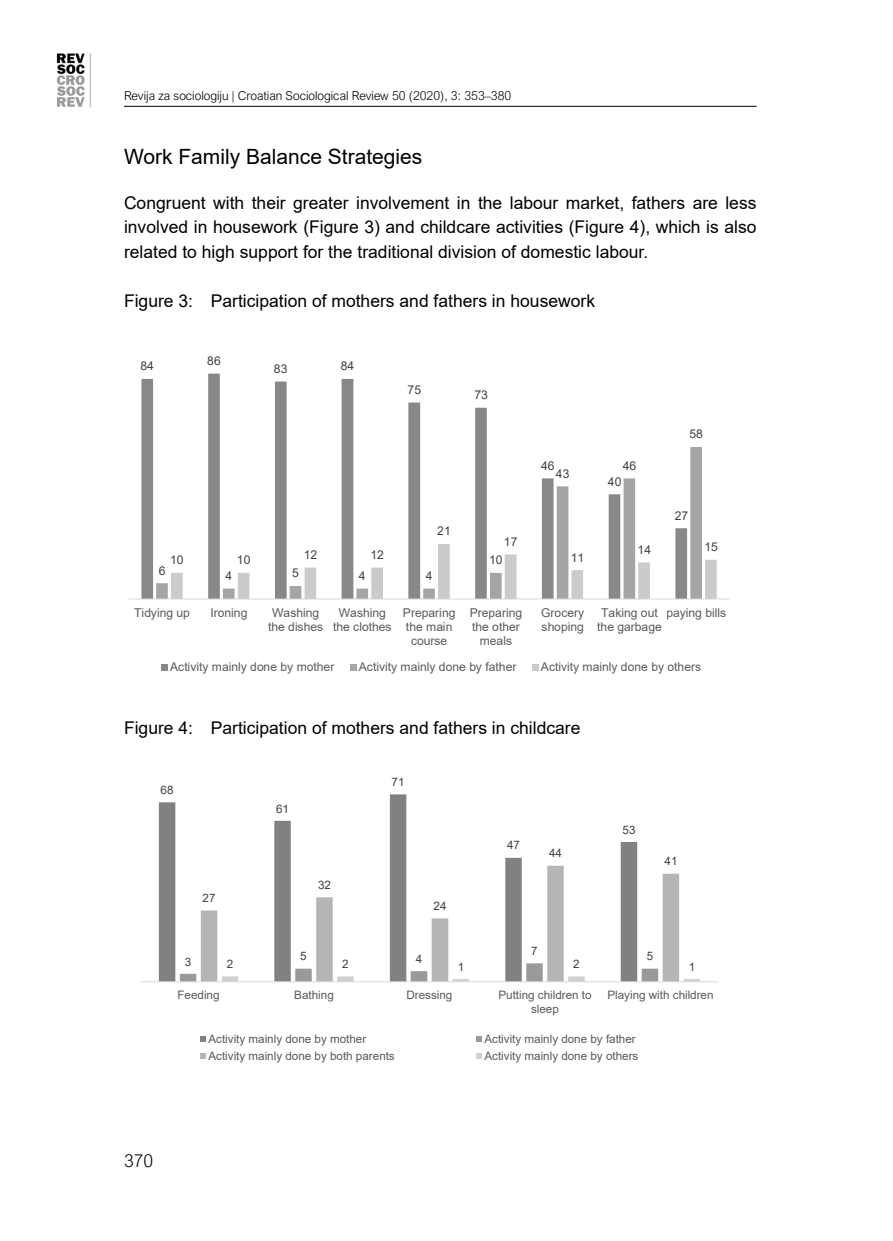
<style>
.page{position:relative;width:893px;height:1241px;background:#fff}
.page>*{position:absolute;margin:0;border:0;box-sizing:border-box;transform-origin:0 0}
._1_naslov_2_razina{font:21px "Arial";color:#000}
._1_tekst_PRVI_paragr{font:17.5px/24.5px "Arial";color:#000;text-align:justify}
._1_slika_naslov{font:17.5px "Arial";color:#000}
.t1{font:300 17.5px "Arial Nova";color:#000}
.t2{font:300 12.25px "Arial Nova";color:#000}
.t3{font:12.08px/14px "Arial";letter-spacing:.005em;color:#595959;text-align:center}
.t4{font:12.08px "Arial";letter-spacing:.005em;color:#404040}
.t5{font:11.72px/13.3px "Arial";letter-spacing:.005em;color:#595959;text-align:center}
.t6{font:11.72px "Arial";letter-spacing:.005em;color:#404040}
</style>
<div class="page">
<hr style="left:124px;top:106px;width:632px;height:1px;background:#000">
<img style="left:56px;top:52px;width:35px;height:56px">
<svg style="left:141px;top:373px;width:346px;height:225px"></svg>
<svg style="left:156px;top:447px;width:546px;height:151px"></svg>
<svg style="left:171px;top:544px;width:546px;height:54px"></svg>
<hr style="left:129px;top:598px;width:600px;height:1px;background:#d9d9d9">
<div style="left:161px;top:664px;width:7px;height:6px;background:#888"></div>
<svg style="left:350px;top:664px;width:6px;height:6px"></svg>
<svg style="left:532px;top:664px;width:6px;height:6px"></svg>
<svg style="left:159px;top:794px;width:478px;height:187px"></svg>
<svg style="left:201px;top:865px;width:478px;height:98px"></svg>
<svg style="left:180px;top:963px;width:520px;height:18px"></svg>
<hr style="left:141px;top:981px;width:577px;height:1px;background:#d9d9d9">
<svg style="left:200px;top:1036px;width:6px;height:6px"></svg>
<svg style="left:476px;top:1036px;width:6px;height:6px"></svg>
<svg style="left:200px;top:1053px;width:6px;height:5px"></svg>
<svg style="left:476px;top:1053px;width:6px;height:5px"></svg>
<p class="t2" style="left:124px;top:89px;width:389px">Revija za sociologiju | Croatian Sociological Review 50 (2020), 3: 353–380</p>
<p class="_1_naslov_2_razina" style="left:124px;top:142px;width:300px">Work Family Balance Strategies</p>
<p class="_1_tekst_PRVI_paragr" style="left:124px;top:190px;width:634px">Congruent with their greater involvement in the labour market, fathers are less involved in housework (Figure 3) and childcare activities (Figure 4), which is also related to high support for the traditional division of domestic labour.</p>
<p class="_1_slika_naslov" style="left:124px;top:289px;width:473px">Figure 3: Participation of mothers and fathers in housework</p>
<p class="t4" style="left:140px;top:357px;width:15px">84</p>
<p class="t4" style="left:207px;top:352px;width:15px">86</p>
<p class="t4" style="left:274px;top:360px;width:15px">83</p>
<p class="t4" style="left:341px;top:357px;width:15px">84</p>
<p class="t4" style="left:408px;top:381px;width:15px">75</p>
<p class="t4" style="left:437px;top:522px;width:15px">21</p>
<p class="t4" style="left:304px;top:546px;width:15px">12</p>
<p class="t4" style="left:370px;top:546px;width:15px">12</p>
<p class="t4" style="left:170px;top:551px;width:15px">10</p>
<p class="t4" style="left:237px;top:551px;width:15px">10</p>
<p class="t4" style="left:159px;top:562px;width:8px">6</p>
<p class="t4" style="left:225px;top:567px;width:8px">4</p>
<p class="t4" style="left:292px;top:564px;width:8px">5</p>
<p class="t4" style="left:359px;top:567px;width:8px">4</p>
<p class="t4" style="left:426px;top:567px;width:8px">4</p>
<p class="t4" style="left:474px;top:386px;width:15px">73</p>
<p class="t4" style="left:504px;top:533px;width:15px">17</p>
<p class="t4" style="left:489px;top:551px;width:15px">10</p>
<p class="t4" style="left:541px;top:457px;width:15px">46</p>
<p class="t4" style="left:556px;top:465px;width:15px">43</p>
<p class="t4" style="left:571px;top:549px;width:15px">11</p>
<p class="t4" style="left:623px;top:457px;width:15px">46</p>
<p class="t4" style="left:608px;top:473px;width:15px">40</p>
<p class="t4" style="left:689px;top:426px;width:15px">58</p>
<p class="t4" style="left:675px;top:507px;width:15px">27</p>
<p class="t4" style="left:638px;top:541px;width:15px">14</p>
<p class="t4" style="left:704px;top:538px;width:15px">15</p>
<p class="t3" style="left:134px;top:606px;width:57px">Tidying up</p>
<p class="t3" style="left:210px;top:606px;width:39px">Ironing</p>
<p class="t3" style="left:268px;top:606px;width:57px">Washing the dishes</p>
<p class="t3" style="left:333px;top:606px;width:60px">Washing the clothes</p>
<p class="t3" style="left:403px;top:606px;width:54px">Preparing the main course</p>
<p class="t3" style="left:470px;top:606px;width:54px">Preparing the other meals</p>
<p class="t3" style="left:541px;top:606px;width:45px;text-align:left">Grocery shoping</p>
<p class="t3" style="left:597px;top:606px;width:66px">Taking out the garbage</p>
<p class="t3" style="left:666px;top:606px;width:61px">paying bills</p>
<p class="t3" style="left:170px;top:659px;width:166px">Activity mainly done by mother</p>
<p class="t3" style="left:359px;top:659px;width:159px">Activity mainly done by father</p>
<p class="t3" style="left:541px;top:659px;width:162px">Activity mainly done by others</p>
<p class="_1_slika_naslov" style="left:124px;top:715px;width:458px">Figure 4: Participation of mothers and fathers in childcare</p>
<p class="t6" style="left:161px;top:781px;width:15px">68</p>
<p class="t6" style="left:202px;top:889px;width:15px">27</p>
<p class="t6" style="left:276px;top:800px;width:15px">61</p>
<p class="t6" style="left:318px;top:876px;width:15px">32</p>
<p class="t6" style="left:392px;top:773px;width:15px">71</p>
<p class="t6" style="left:433px;top:897px;width:15px">24</p>
<p class="t6" style="left:507px;top:837px;width:15px">47</p>
<p class="t6" style="left:549px;top:845px;width:15px">44</p>
<p class="t6" style="left:623px;top:821px;width:15px">53</p>
<p class="t6" style="left:664px;top:853px;width:15px">41</p>
<p class="t6" style="left:185px;top:953px;width:8px">3</p>
<p class="t6" style="left:531px;top:942px;width:8px">7</p>
<p class="t6" style="left:300px;top:947px;width:8px">5</p>
<p class="t6" style="left:416px;top:950px;width:8px">4</p>
<p class="t6" style="left:647px;top:947px;width:8px">5</p>
<p class="t6" style="left:227px;top:955px;width:8px">2</p>
<p class="t6" style="left:342px;top:955px;width:8px">2</p>
<p class="t6" style="left:458px;top:958px;width:8px">1</p>
<p class="t6" style="left:573px;top:955px;width:8px">2</p>
<p class="t6" style="left:689px;top:958px;width:8px">1</p>
<p class="t5" style="left:177px;top:988px;width:44px">Feeding</p>
<p class="t5" style="left:294px;top:988px;width:41px">Bathing</p>
<p class="t5" style="left:406px;top:988px;width:47px">Dressing</p>
<p class="t5" style="left:498px;top:988px;width:95px">Putting children to sleep</p>
<p class="t5" style="left:607px;top:988px;width:108px">Playing with children</p>
<p class="t5" style="left:208px;top:1032px;width:159px">Activity mainly done by mother</p>
<p class="t5" style="left:484px;top:1032px;width:153px">Activity mainly done by father</p>
<p class="t5" style="left:208px;top:1048px;width:188px">Activity mainly done by both parents</p>
<p class="t5" style="left:484px;top:1048px;width:156px">Activity mainly done by others</p>
<h2 class="t1" style="left:124px;top:1150px;width:31px">370</h2>
</div>
